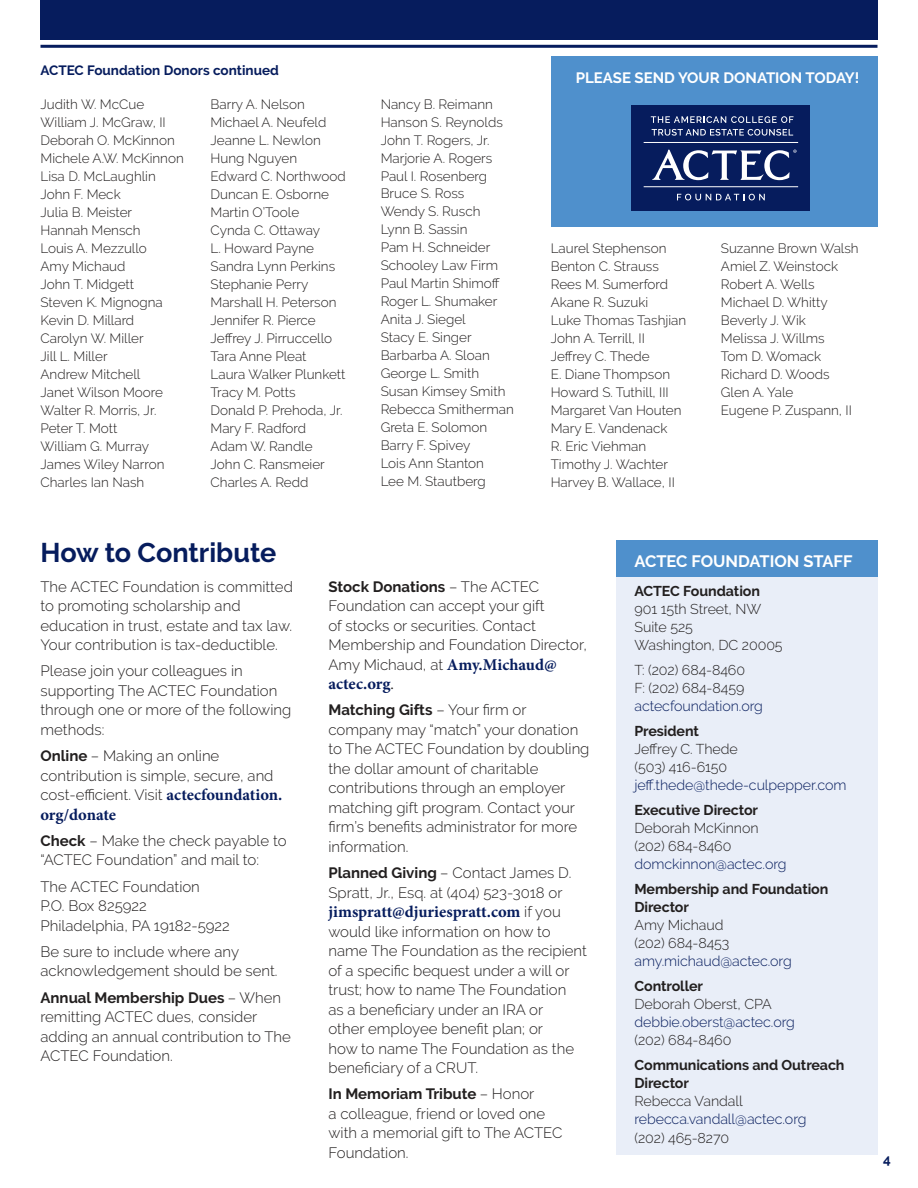
<style>
.page{position:relative;width:918px;height:1188px;background:#fff}
.page>*{position:absolute;margin:0;border:0;box-sizing:border-box;transform-origin:0 0}
.t1{font:700 27px "Raleway";color:#061c5d}
.t2{font:700 16.5px "Minion Pro";color:#061c5d}
.t3{font:700 16.5px "Raleway";color:#fff}
.t4{font:300 15px/19.5px "Raleway";color:#221f1f}
.t5{font:700 15px "Raleway";color:#fff}
.t6{font:300 14.25px/18px "Raleway";letter-spacing:-.005em;color:#221f1f}
.t7{font:300 14.25px "Raleway";letter-spacing:-.005em;color:#061c5d}
.t8{font:700 14.25px/18px "Raleway";letter-spacing:-.005em;color:#221f1f}
.t9{font:300 13.5px/18px "Raleway";color:#221f1f}
.t10{font:700 13.5px "Raleway";color:#061c5d}
.s1{font-weight:700}
.s2{font-family:"Minion Pro";font-weight:700;font-size:16.5px;color:#061c5d}
.s3{font-weight:400;font-size:15px;color:#221f1f}
.s4{font-family:"Raleway";font-weight:300;font-size:15px;color:#221f1f}
</style>
<div class="page">
<hr style="left:41px;top:45px;width:837px;height:3px;background:#061c5d">
<div style="left:41px;top:0;width:837px;height:40px;background:#061c5d"></div>
<div style="left:617px;top:540px;width:261px;height:614px;background:#e9eef8"></div>
<div style="left:617px;top:540px;width:261px;height:37px;background:#4f90cc"></div>
<div style="left:551px;top:56px;width:327px;height:171px;background:#4f90cc"></div>
<div style="left:632px;top:106px;width:178px;height:105px;background:#061c5d"></div>
<svg style="left:651px;top:116px;width:143px;height:7px"></svg>
<svg style="left:652px;top:129px;width:141px;height:7px"></svg>
<hr style="left:644px;top:186px;width:154px;height:1px;background:#fff">
<hr style="left:644px;top:142px;width:154px;height:1px;background:#fff">
<svg style="left:677px;top:194px;width:88px;height:6px"></svg>
<svg style="left:652px;top:150px;width:145px;height:30px"></svg>
<p class="t10" style="left:40px;top:65px;width:240px">ACTEC Foundation Donors continued</p>
<p class="t9" style="left:40px;top:96px;width:145px">Judith W. McCue<br>William J. McGraw, II<br>Deborah O. McKinnon<br>Michele A.W. McKinnon<br>Lisa D. McLaughlin<br>John F. Meck<br>Julia B. Meister<br>Hannah Mensch<br>Louis A. Mezzullo<br>Amy Michaud<br>John T. Midgett<br>Steven K. Mignogna<br>Kevin D. Millard<br>Carolyn W. Miller<br>Jill L. Miller<br>Andrew Mitchell<br>Janet Wilson Moore<br>Walter R. Morris, Jr.<br>Peter T. Mott<br>William G. Murray<br>James Wiley Narron<br>Charles Ian Nash</p>
<p class="t9" style="left:211px;top:96px;width:137px">Barry A. Nelson<br>Michael A. Neufeld<br>Jeanne L. Newlon<br>Hung Nguyen<br>Edward C. Northwood<br>Duncan E. Osborne<br>Martin O’Toole<br>Cynda C. Ottaway<br>L. Howard Payne<br>Sandra Lynn Perkins<br>Stephanie Perry<br>Marshall H. Peterson<br>Jennifer R. Pierce<br>Jeffrey J. Pirruccello<br>Tara Anne Pleat<br>Laura Walker Plunkett<br>Tracy M. Potts<br>Donald P. Prehoda, Jr.<br>Mary F. Radford<br>Adam W. Randle<br>John C. Ransmeier<br>Charles A. Redd</p>
<p class="t9" style="left:381px;top:96px;width:135px">Nancy B. Reimann<br>Hanson S. Reynolds<br>John T. Rogers, Jr.<br>Marjorie A. Rogers<br>Paul I. Rosenberg<br>Bruce S. Ross<br>Wendy S. Rusch<br>Lynn B. Sassin<br>Pam H. Schneider<br>Schooley Law Firm<br>Paul Martin Shimoff<br>Roger L. Shumaker<br>Anita J. Siegel<br>Stacy E. Singer<br>Barbarba A. Sloan<br>George L. Smith<br>Susan Kimsey Smith<br>Rebecca Smitherman<br>Greta E. Solomon<br>Barry F. Spivey<br>Lois Ann Stanton<br>Lee M. Stautberg</p>
<p class="t5" style="left:576px;top:72px;width:285px">PLEASE SEND YOUR DONATION TODAY!</p>
<p class="t9" style="left:551px;top:240px;width:137px">Laurel Stephenson<br>Benton C. Strauss<br>Rees M. Sumerford<br>Akane R. Suzuki<br>Luke Thomas Tashjian<br>John A. Terrill, II<br>Jeffrey C. Thede<br>E. Diane Thompson<br>Howard S. Tuthill, III<br>Margaret Van Houten<br>Mary E. Vandenack<br>R. Eric Viehman<br>Timothy J. Wachter<br>Harvey B. Wallace, II</p>
<p class="t9" style="left:721px;top:239px;width:139px">Suzanne Brown Walsh<br>Amiel Z. Weinstock<br>Robert A. Wells<br>Michael D. Whitty<br>Beverly J. Wik<br>Melissa J. Willms<br>Tom D. Womack<br>Richard D. Woods<br>Glen A. Yale<br>Eugene P. Zuspann, II</p>
<h1 class="t1" style="left:40px;top:542px;width:237px">How to Contribute</h1>
<p class="t4" style="left:40px;top:578px;width:254px">The ACTEC Foundation is committed to promoting scholarship and education in trust, estate and tax law.<br>Your contribution is tax-deductible.</p>
<p class="t4" style="left:40px;top:663px;width:252px">Please join your colleagues in supporting The ACTEC Foundation through one or more of the following methods:</p>
<p class="t4" style="left:40px;top:747px;width:243px"><span class="s1">Online</span> – Making an online contribution is simple, secure, and cost-efficient. Visit <span class="s2">actecfoundation.</span></p>
<p class="t2" style="left:40px;top:808px;width:77px">org/donate</p>
<p class="t4" style="left:40px;top:832px;width:248px"><span class="s1">Check</span> – Make the check payable to “ACTEC Foundation” and mail to:</p>
<p class="t4" style="left:40px;top:878px;width:191px">The ACTEC Foundation<br>P.O. Box 825922<br>Philadelphia, PA 19182-5922</p>
<p class="t4" style="left:40px;top:942px;width:239px">Be sure to include where any acknowledgement should be sent.</p>
<p class="t4" style="left:40px;top:989px;width:252px"><span class="s1">Annual Membership Dues</span> – When remitting ACTEC dues, consider adding an annual contribution to The<br>ACTEC Foundation.</p>
<p class="t4" style="left:328px;top:578px;width:260px"><span class="s1">Stock Donations</span> – The ACTEC<br>Foundation can accept your gift<br>of stocks or securities. Contact<br>Membership and Foundation Director,<br>Amy Michaud, at <span class="s2">Amy.Michaud@</span></p>
<p class="t2" style="left:328px;top:678px;width:67px">actec.org<span class="s3">.</span></p>
<p class="t4" style="left:328px;top:700px;width:262px"><span class="s1">Matching Gifts</span> – Your firm or company may “match” your donation to The ACTEC Foundation by doubling the dollar amount of charitable contributions through an employer matching gift program. Contact your firm’s benefits administrator for more information.</p>
<p class="t4" style="left:328px;top:864px;width:244px"><span class="s1">Planned Giving</span> – Contact James D.<br>Spratt, Jr., Esq. at (404) 523-3018 or</p>
<p class="t2" style="left:328px;top:906px;width:234px">jimspratt@djuriespratt.com <span class="s4">if you</span></p>
<p class="t4" style="left:329px;top:922px;width:260px">would like information on how to name The Foundation as the recipient of a specific bequest under a will or trust; how to name The Foundation<br>as a beneficiary under an IRA or<br>other employee benefit plan; or<br>how to name The Foundation as the beneficiary of a CRUT.</p>
<p class="t4" style="left:329px;top:1086px;width:235px"><span class="s1">In Memoriam Tribute</span> – Honor<br>a colleague, friend or loved one with a memorial gift to The ACTEC<br>Foundation.</p>
<p class="t3" style="left:634px;top:554px;width:220px">ACTEC FOUNDATION STAFF</p>
<p class="t8" style="left:634px;top:584px;width:127px">ACTEC Foundation</p>
<p class="t6" style="left:634px;top:600px;width:150px">901 15th Street, NW<br>Suite 525<br>Washington, DC 20005</p>
<p class="t6" style="left:634px;top:661px;width:112px">T: (202) 684-8460<br>F: (202) 684-8459</p>
<p class="t7" style="left:634px;top:701px;width:130px">actecfoundation.org</p>
<p class="t8" style="left:634px;top:723px;width:66px">President</p>
<p class="t6" style="left:634px;top:740px;width:105px">Jeffrey C. Thede (503) 416-6150</p>
<p class="t7" style="left:634px;top:777px;width:214px">jeff.thede@thede-culpepper.com</p>
<p class="t8" style="left:634px;top:802px;width:125px">Executive Director</p>
<p class="t6" style="left:634px;top:821px;width:126px">Deborah McKinnon (202) 684-8460</p>
<p class="t7" style="left:634px;top:856px;width:154px">domckinnon@actec.org</p>
<p class="t8" style="left:634px;top:882px;width:195px">Membership and Foundation<br>Director</p>
<p class="t6" style="left:634px;top:918px;width:96px">Amy Michaud (202) 684-8453</p>
<p class="t7" style="left:634px;top:953px;width:159px">amy.michaud@actec.org</p>
<p class="t8" style="left:634px;top:979px;width:70px">Controller</p>
<p class="t6" style="left:634px;top:997px;width:139px">Deborah Oberst, CPA</p>
<p class="t7" style="left:634px;top:1014px;width:162px">debbie.oberst@actec.org</p>
<p class="t6" style="left:634px;top:1031px;width:98px">(202) 684-8460</p>
<p class="t8" style="left:634px;top:1058px;width:212px">Communications and Outreach<br>Director</p>
<p class="t6" style="left:634px;top:1094px;width:110px">Rebecca Vandall</p>
<p class="t7" style="left:634px;top:1111px;width:173px">rebecca.vandall@actec.org</p>
<p class="t6" style="left:634px;top:1128px;width:96px">(202) 465-8270</p>
<p class="t10" style="left:883px;top:1154px;width:9px">4</p>
</div>
